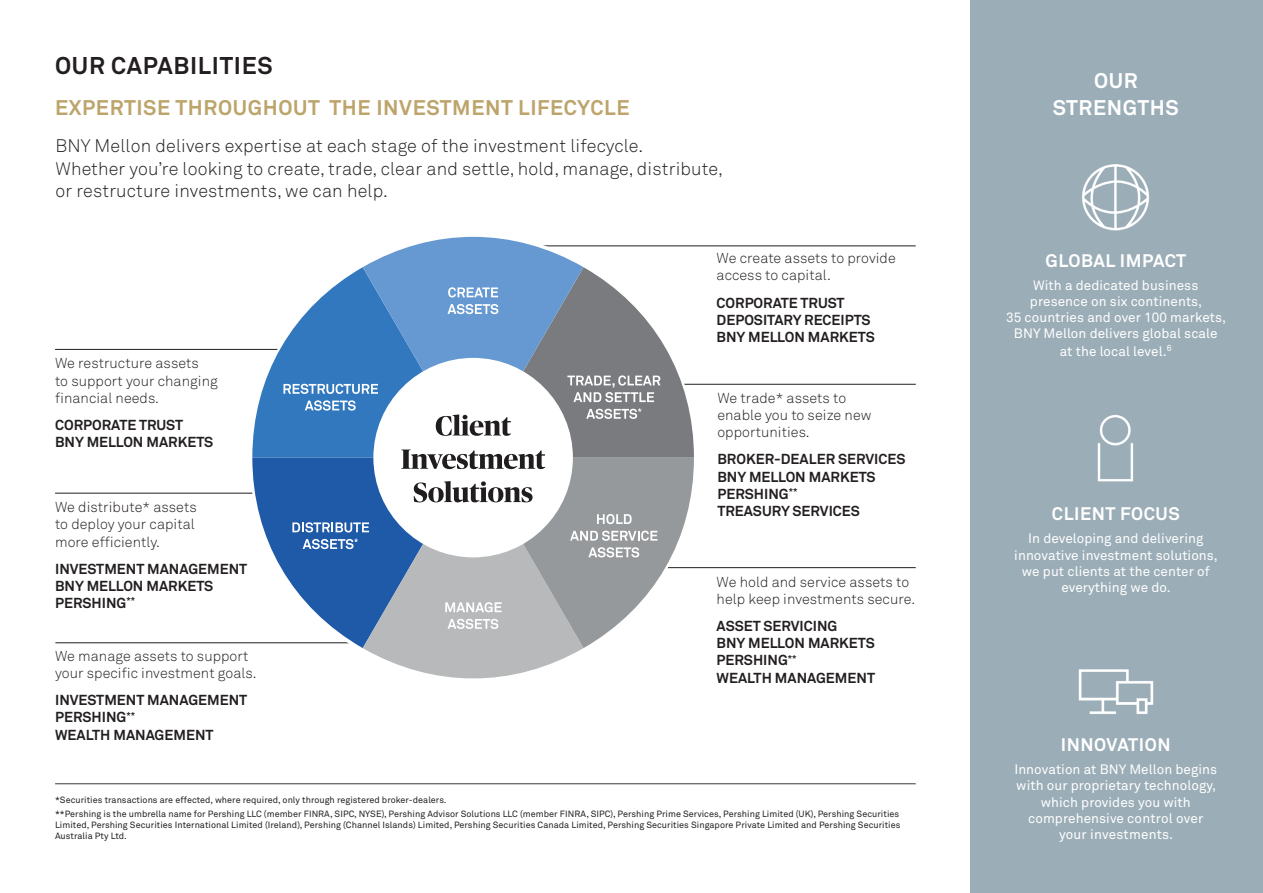
<style>
.page{position:relative;width:1263px;height:893px;background:#fff}
.page>*{position:absolute;margin:0;border:0;box-sizing:border-box;transform-origin:0 0}
.t1{font:700 24px "Akkurat Pro";letter-spacing:.03em;color:#231f20}
.t2{font:700 21px "Akkurat Pro";letter-spacing:.03em;color:#bca46b}
.t3{font:700 21px/27px "Akkurat Pro";letter-spacing:.03em;color:#fff;text-align:center}
.t4{font:18px/22.5px "Akkurat Light Pro";letter-spacing:.01em;color:#231f20}
.t5{font:700 18px "Akkurat Pro";letter-spacing:.03em;color:#fff}
.t6{font:14.4px/17.2px "Akkurat Light Pro";letter-spacing:.005em;color:#231f20}
.t7{font:700 14.4px/17.2px "Akkurat Pro";color:#231f20}
.t8{font:13.5px/16.2px "Akkurat Pro";letter-spacing:.005em;color:#fff;text-align:center}
.t9{font:9px/14.2px "Akkurat Pro";letter-spacing:.005em;color:#231f20}
</style>
<div class="page">
<div style="left:970px;top:0;width:293px;height:893px;background:#9badb7"></div>
<hr style="left:470px;top:245px;width:446px;height:1px;background:#231f20">
<hr style="left:631px;top:384px;width:285px;height:1px;background:#231f20">
<hr style="left:635px;top:567px;width:281px;height:1px;background:#231f20">
<hr style="left:55px;top:642px;width:434px;height:1px;background:#231f20">
<hr style="left:55px;top:349px;width:280px;height:1px;background:#231f20">
<hr style="left:55px;top:493px;width:278px;height:1px;background:#231f20">
<svg style="left:363px;top:648px;width:220px;height:31px;fill:#b7b9ba"></svg>
<svg style="left:363px;top:237px;width:220px;height:30px;fill:#6699d1"></svg>
<svg style="left:252px;top:267px;width:442px;height:381px"></svg>
<img style="left:1082px;top:164px;width:67px;height:67px">
<img style="left:1078px;top:669px;width:76px;height:45px">
<img style="left:1097px;top:415px;width:37px;height:67px">
<hr style="left:55px;top:783px;width:861px;height:1px;background:#231f20">
<h1 class="t1" style="left:55px;top:51px;width:219px">OUR CAPABILITIES</h1>
<h2 class="t2" style="left:55px;top:95px;width:576px">EXPERTISE THROUGHOUT THE INVESTMENT LIFECYCLE</h2>
<h3 class="t4" style="left:55px;top:135px;width:669px">BNY Mellon delivers expertise at each stage of the investment lifecycle.<br>Whether you’re looking to create, trade, clear and settle, hold, manage, distribute, or restructure investments, we can help.</h3>
<h3 class="t6" style="left:55px;top:355px;width:164px">We restructure assets<br>to support your changing financial needs.</h3>
<h3 class="t7" style="left:55px;top:416px;width:160px">CORPORATE TRUST<br>BNY MELLON MARKETS</h3>
<h3 class="t6" style="left:55px;top:499px;width:143px">We distribute* assets to deploy your capital more efficiently.</h3>
<h3 class="t7" style="left:55px;top:560px;width:194px">INVESTMENT MANAGEMENT<br>BNY MELLON MARKETS<br>PERSHING<sup>**</sup></h3>
<h3 class="t6" style="left:55px;top:647px;width:203px">We manage assets to support your specific investment goals.</h3>
<h3 class="t7" style="left:55px;top:692px;width:194px">INVESTMENT MANAGEMENT<br>PERSHING<sup>**<br></sup>WEALTH MANAGEMENT</h3>
<h3 class="t6" style="left:716px;top:250px;width:181px">We create assets to provide access to capital.</h3>
<h3 class="t7" style="left:716px;top:294px;width:160px">CORPORATE TRUST<br>DEPOSITARY RECEIPTS<br>BNY MELLON MARKETS</h3>
<h3 class="t6" style="left:717px;top:389px;width:156px">We trade* assets to enable you to seize new opportunities.</h3>
<h3 class="t7" style="left:717px;top:451px;width:190px">BROKER-DEALER SERVICES<br>BNY MELLON MARKETS<br>PERSHING<sup>**<br></sup>TREASURY SERVICES</h3>
<h3 class="t6" style="left:716px;top:573px;width:200px">We hold and service assets to help keep investments secure.</h3>
<h3 class="t7" style="left:716px;top:617px;width:160px">ASSET SERVICING<br>BNY MELLON MARKETS<br>PERSHING<sup>**<br></sup>WEALTH MANAGEMENT</h3>
<p class="t9" style="left:55px;top:793px;width:846px">*Securities transactions are effected, where required, only through registered broker-dealers.<br>**Pershing is the umbrella name for Pershing LLC (member FINRA, SIPC, NYSE), Pershing Advisor Solutions LLC (member FINRA, SIPC), Pershing Prime Services, Pershing Limited (UK), Pershing Securities</p>
<p class="t9" style="left:55px;top:820px;width:847px;line-height:10.8px">Limited, Pershing Securities International Limited (Ireland), Pershing (Channel Islands) Limited, Pershing Securities Canada Limited, Pershing Securities Singapore Private Limited and Pershing Securities<br>Australia Pty Ltd.</p>
<h2 class="t3" style="left:1053px;top:67px;width:128px">OUR<br>STRENGTHS</h2>
<h3 class="t5" style="left:1046px;top:249px;width:142px">GLOBAL IMPACT</h3>
<h3 class="t8" style="left:1006px;top:277px;width:221px">With a dedicated business presence on six continents,<br>35 countries and over 100 markets,<br>BNY Mellon delivers global scale</h3>
<h3 class="t8" style="left:1060px;top:344px;width:114px">at the local level.<sup>6</sup></h3>
<h3 class="t5" style="left:1052px;top:503px;width:129px">CLIENT FOCUS</h3>
<h3 class="t8" style="left:1014px;top:531px;width:205px">In developing and delivering innovative investment solutions, we put clients at the center of everything we do.</h3>
<h3 class="t5" style="left:1061px;top:734px;width:111px">INNOVATION</h3>
<h3 class="t8" style="left:1014px;top:762px;width:204px">Innovation at BNY Mellon begins with our proprietary technology, which provides you with comprehensive control over your investments.</h3>
</div>
